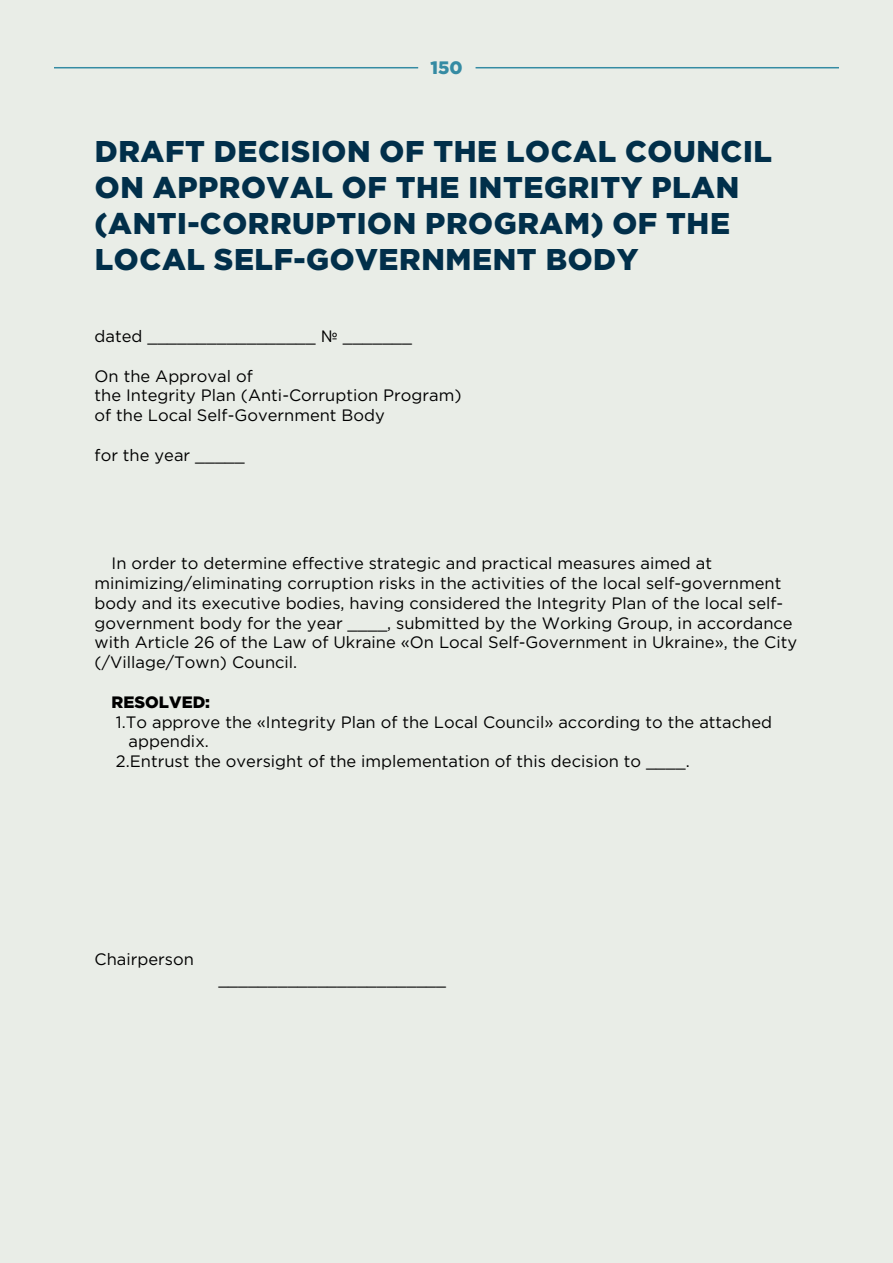
<style>
.page{position:relative;width:893px;height:1263px;background:#e9ede7}
.page>*{position:absolute;margin:0;border:0;box-sizing:border-box;transform-origin:0 0}
.t1{font:900 30px/36px "Gotham Pro";letter-spacing:.02em;color:#012f4a}
.t2{font:900 18px "Gotham Pro";color:#358ba3}
.t3{font:16.5px/19.8px "Gotham Pro";color:#000}
.t4{font:900 16.5px "Gotham Pro";color:#000}
</style>
<div class="page">
<hr style="left:54px;top:67px;width:364px;height:1px;background:#358ba3">
<hr style="left:476px;top:67px;width:363px;height:1px;background:#358ba3">
<p class="t2" style="left:430px;top:57px;width:34px">150</p>
<h1 class="t1" style="left:95px;top:133px;width:679px">DRAFT DECISION OF THE LOCAL COUNCIL<br>ON APPROVAL OF THE INTEGRITY PLAN (ANTI-CORRUPTION PROGRAM) OF THE<br>LOCAL SELF-GOVERNMENT BODY</h1>
<p class="t3" style="left:95px;top:326px;width:319px">dated _________________ № _______</p>
<p class="t3" style="left:95px;top:366px;width:368px">On the Approval of<br>the Integrity Plan (Anti-Corruption Program) of the Local Self-Government Body</p>
<p class="t3" style="left:95px;top:445px;width:152px">for the year _____</p>
<p class="t3" style="left:95px;top:553px;width:704px;text-indent:17px">In order to determine effective strategic and practical measures aimed at minimizing/eliminating corruption risks in the activities of the local self-government body and its executive bodies, having considered the Integrity Plan of the local self&shy;government body for the year ____, submitted by the Working Group, in accordance with Article 26 of the Law of Ukraine «On Local Self-Government in Ukraine», the City (/Village/Town) Council.</p>
<p class="t4" style="left:112px;top:692px;width:100px">RESOLVED:</p>
<p class="t3" style="left:116px;top:712px;width:658px">1.To approve the «Integrity Plan of the Local Council» according to the attached</p>
<p class="t3" style="left:129px;top:731px;width:82px">appendix.</p>
<p class="t3" style="left:116px;top:751px;width:575px">2.Entrust the oversight of the implementation of this decision to ____.</p>
<p class="t3" style="left:95px;top:949px;width:101px">Chairperson</p>
<p class="t3" style="left:218px;top:969px;width:229px">_______________________</p>
</div>
